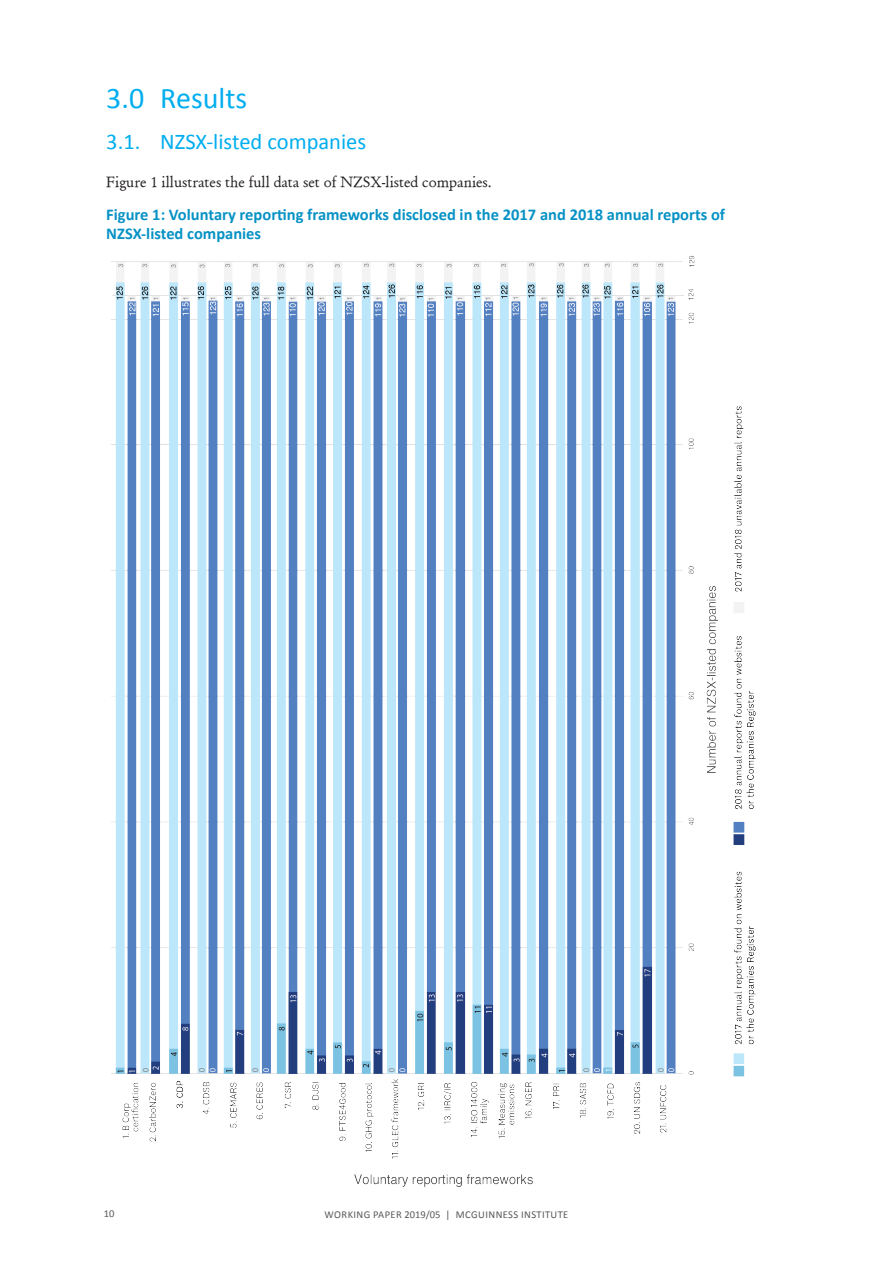
<style>
.page{position:relative;width:893px;height:1263px;background:#fff}
.page>*{position:absolute;margin:0;border:0;box-sizing:border-box;transform-origin:0 0}
.Blue_Titles{font:30px "Calibri";color:#00aeef}
.Blue_Titles-2{font:22.5px "Calibri";color:#00aeef}
.Body_reg{font:700 16.5px/19.8px "Calibri";color:#0792c5}
.Body_reg-2{font:15px "Garamond Macronby Paul Kennett";color:#231f20}
.t1{font:10.5px "Calibri";letter-spacing:.04em;color:#57585a}
</style>
<div class="page">
<img style="left:111px;top:256px;width:645px;height:902px">
<img style="left:354px;top:1174px;width:179px;height:13px">
<p class="Blue_Titles" style="left:106px;top:79px;width:142px">3.0 Results</p>
<p class="Blue_Titles-2" style="left:106px;top:127px;width:261px">3.1. NZSX-listed companies</p>
<p class="Body_reg-2" style="left:106px;top:172px;width:387px">Figure 1 illustrates the full data set of NZSX-listed companies.</p>
<p class="Body_reg" style="left:106px;top:204px;width:620px">Figure 1: Voluntary reporting frameworks disclosed in the 2017 and 2018 annual reports of<br>NZSX-listed companies</p>
<p class="t1" style="left:104px;top:1207px;width:12px">10</p>
<p class="t1" style="left:325px;top:1207px;width:245px">WORKING PAPER 2019/05 | MCGUINNESS INSTITUTE</p>
</div>
